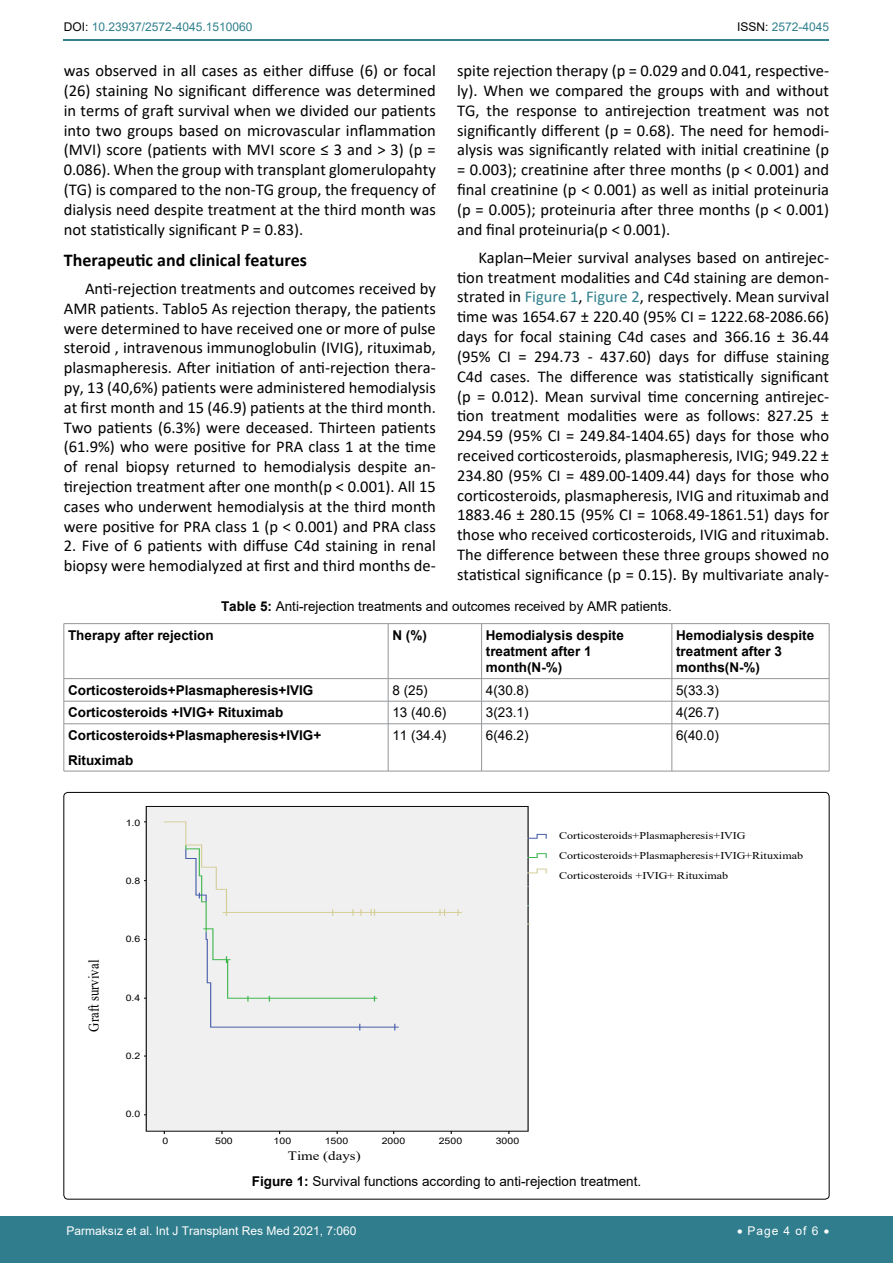
<style>
.page{position:relative;width:893px;height:1263px;background:#fff}
.page>*{position:absolute;margin:0;border:0;box-sizing:border-box;transform-origin:0 0}
.t1{font:700 18px "Calibri";color:#000}
.t2{font:16.5px/19.8px "Calibri";color:#000;text-align:justify}
.t3{font:15px "Times New Roman";color:#010101;scale:.85 1}
.t4{font:700 13.5px/16.2px "Arial";color:#000}
.t5{font:13.5px "Arial";color:#000}
.t6{font:12.75px "Times New Roman";color:#010101;scale:1.18 1}
.t7{font:12px "Arial";color:#fff}
.t8{font:12px "Arial";color:#30808d}
.t9{font:10.35px/19.8px "Times New Roman";color:#010101;scale:1.17 1}
.t10{font:9px "Arial";color:#000;scale:1.17 1}
.s1{color:#000}
.s2{color:#30808d}
.s3{font-weight:700}
</style>
<div class="page">
<hr style="left:64px;top:40px;width:765px;height:1px;background:#30808d">
<div style="left:0;top:1217px;width:893px;height:46px;background:#307d8d"></div>
<hr style="left:64px;top:623px;width:324px;height:1px;background:#939598">
<hr style="left:64px;top:624px;width:1px;height:54px;background:#939598">
<hr style="left:388px;top:623px;width:94px;height:1px;background:#939598">
<hr style="left:388px;top:624px;width:1px;height:54px;background:#939598">
<hr style="left:482px;top:623px;width:190px;height:1px;background:#939598">
<hr style="left:481px;top:624px;width:1px;height:54px;background:#939598">
<hr style="left:672px;top:623px;width:157px;height:1px;background:#939598">
<hr style="left:672px;top:624px;width:1px;height:54px;background:#939598">
<hr style="left:829px;top:624px;width:1px;height:54px;background:#939598">
<hr style="left:64px;top:678px;width:324px;height:1px;background:#939598">
<hr style="left:388px;top:678px;width:94px;height:1px;background:#939598">
<hr style="left:482px;top:678px;width:190px;height:1px;background:#939598">
<hr style="left:672px;top:678px;width:157px;height:1px;background:#939598">
<hr style="left:64px;top:701px;width:324px;height:1px;background:#939598">
<svg style="left:64px;top:679px;width:1px;height:44px"></svg>
<hr style="left:388px;top:701px;width:94px;height:1px;background:#939598">
<svg style="left:388px;top:679px;width:1px;height:44px"></svg>
<hr style="left:482px;top:701px;width:190px;height:1px;background:#939598">
<svg style="left:481px;top:679px;width:1px;height:44px"></svg>
<hr style="left:672px;top:701px;width:157px;height:1px;background:#939598">
<svg style="left:672px;top:679px;width:1px;height:44px"></svg>
<svg style="left:829px;top:679px;width:1px;height:45px"></svg>
<hr style="left:64px;top:723px;width:324px;height:1px;background:#939598">
<hr style="left:64px;top:724px;width:1px;height:47px;background:#939598">
<hr style="left:388px;top:723px;width:94px;height:1px;background:#939598">
<hr style="left:388px;top:724px;width:1px;height:47px;background:#939598">
<hr style="left:482px;top:723px;width:190px;height:1px;background:#939598">
<hr style="left:481px;top:724px;width:1px;height:47px;background:#939598">
<hr style="left:672px;top:723px;width:157px;height:1px;background:#939598">
<hr style="left:672px;top:724px;width:1px;height:47px;background:#939598">
<hr style="left:829px;top:724px;width:1px;height:47px;background:#939598">
<hr style="left:64px;top:771px;width:324px;height:1px;background:#939598">
<hr style="left:388px;top:771px;width:94px;height:1px;background:#939598">
<hr style="left:482px;top:771px;width:190px;height:1px;background:#939598">
<hr style="left:672px;top:771px;width:157px;height:1px;background:#939598">
<img style="left:144px;top:806px;width:403px;height:328px">
<p class="t8" style="left:64px;top:19px;width:190px"><span class="s1">DOI:</span> 10.23937/2572-4045.1510060</p>
<p class="t8" style="left:737px;top:19px;width:94px"><span class="s1">ISSN:</span> 2572-4045</p>
<p class="t2" style="left:457px;top:60px;width:374px">spite rejection therapy (p = 0.029 and 0.041, respective&shy;ly). When we compared the groups with and without TG, the response to antirejection treatment was not significantly different (p = 0.68). The need for hemodi&shy;alysis was significantly related with initial creatinine (p = 0.003); creatinine after three months (p &lt; 0.001) and final creatinine (p &lt; 0.001) as well as initial proteinuria (p = 0.005); proteinuria after three months (p &lt; 0.001) and final proteinuria(p &lt; 0.001).</p>
<p class="t2" style="left:457px;top:247px;width:374px;text-indent:21px">Kaplan–Meier survival analyses based on antirejec&shy;tion treatment modalities and C4d staining are demon&shy;strated in <span class="s2">Figure 1</span>, <span class="s2">Figure 2</span>, respectively. Mean survival time was 1654.67 ± 220.40 (95% CI = 1222.68-2086.66) days for focal staining C4d cases and 366.16 ± 36.44 (95% CI = 294.73 - 437.60) days for diffuse staining C4d cases. The difference was statistically significant (p = 0.012). Mean survival time concerning antirejec&shy;tion treatment modalities were as follows: 827.25 ± 294.59 (95% CI = 249.84-1404.65) days for those who received corticosteroids, plasmapheresis, IVIG; 949.22 ± 234.80 (95% CI = 489.00-1409.44) days for those who corticosteroids, plasmapheresis, IVIG and rituximab and 1883.46 ± 280.15 (95% CI = 1068.49-1861.51) days for those who received corticosteroids, IVIG and rituximab.<br>The difference between these three groups showed no statistical significance (p = 0.15). By multivariate analy-</p>
<p class="t2" style="left:64px;top:60px;width:374px">was observed in all cases as either diffuse (6) or focal (26) staining No significant difference was determined in terms of graft survival when we divided our patients into two groups based on microvascular inflammation (MVI) score (patients with MVI score ≤ 3 and &gt; 3) (p = 0.086). When the group with transplant glomerulopahty (TG) is compared to the non-TG group, the frequency of dialysis need despite treatment at the third month was not statistically significant P = 0.83).</p>
<p class="t1" style="left:64px;top:247px;width:245px">Therapeutic and clinical features</p>
<p class="t2" style="left:64px;top:278px;width:374px;text-indent:21px">Anti-rejection treatments and outcomes received by AMR patients. Tablo5 As rejection therapy, the patients were determined to have received one or more of pulse steroid , intravenous immunoglobulin (IVIG), rituximab, plasmapheresis. After initiation of anti-rejection thera&shy;py, 13 (40,6%) patients were administered hemodialysis at first month and 15 (46.9) patients at the third month.<br>Two patients (6.3%) were deceased. Thirteen patients (61.9%) who were positive for PRA class 1 at the time of renal biopsy returned to hemodialysis despite an&shy;tirejection treatment after one month(p &lt; 0.001). All 15 cases who underwent hemodialysis at the third month were positive for PRA class 1 (p &lt; 0.001) and PRA class</p>
<p class="t2" style="left:64px;top:535px;width:374px">2. Five of 6 patients with diffuse C4d staining in renal biopsy were hemodialyzed at first and third months de-</p>
<p class="t5" style="left:221px;top:597px;width:452px"><span class="s3">Table 5:</span> Anti-rejection treatments and outcomes received by AMR patients.</p>
<p class="t4" style="left:68px;top:627px;width:147px">Therapy after rejection</p>
<p class="t4" style="left:392px;top:627px;width:36px">N (%)</p>
<p class="t4" style="left:486px;top:627px;width:140px">Hemodialysis despite treatment after 1 month(N-%)</p>
<p class="t4" style="left:676px;top:627px;width:140px">Hemodialysis despite treatment after 3 months(N-%)</p>
<p class="t4" style="left:68px;top:682px;width:247px">Corticosteroids+Plasmapheresis+IVIG</p>
<p class="t5" style="left:392px;top:681px;width:37px">8 (25)</p>
<p class="t5" style="left:486px;top:681px;width:44px">4(30.8)</p>
<p class="t5" style="left:676px;top:681px;width:44px">5(33.3)</p>
<p class="t4" style="left:68px;top:705px;width:217px">Corticosteroids +IVIG+ Rituximab</p>
<p class="t5" style="left:392px;top:703px;width:56px">13 (40.6)</p>
<p class="t5" style="left:486px;top:703px;width:44px">3(23.1)</p>
<p class="t5" style="left:676px;top:703px;width:44px">4(26.7)</p>
<p class="t4" style="left:68px;top:723px;width:255px;line-height:24.8px">Corticosteroids+Plasmapheresis+IVIG+<br>Rituximab</p>
<p class="t5" style="left:392px;top:726px;width:56px">11 (34.4)</p>
<p class="t5" style="left:486px;top:726px;width:44px">6(46.2)</p>
<p class="t5" style="left:676px;top:726px;width:44px">6(40.0)</p>
<p class="t3" style="left:83px;top:1031px;width:86px;rotate:-90deg">Graft survival</p>
<p class="t10" style="left:126px;top:817px;width:14px">1.0</p>
<p class="t10" style="left:126px;top:875px;width:14px">0.8</p>
<p class="t10" style="left:126px;top:933px;width:14px">0.6</p>
<p class="t10" style="left:126px;top:991px;width:14px">0.4</p>
<p class="t10" style="left:126px;top:1049px;width:14px">0.2</p>
<p class="t10" style="left:126px;top:1108px;width:14px">0.0</p>
<p class="t9" style="left:559px;top:825px;width:210px">Corticosteroids+Plasmapheresis+IVIG<br>Corticosteroids+Plasmapheresis+IVIG+Rituximab<br>Corticosteroids +IVIG+ Rituximab</p>
<p class="t10" style="left:163px;top:1135px;width:6px">0</p>
<p class="t10" style="left:215px;top:1135px;width:16px">500</p>
<p class="t10" style="left:274px;top:1135px;width:16px">100</p>
<p class="t10" style="left:325px;top:1135px;width:21px">1500</p>
<p class="t10" style="left:382px;top:1135px;width:21px">2000</p>
<p class="t10" style="left:439px;top:1135px;width:21px">2500</p>
<p class="t10" style="left:496px;top:1135px;width:21px">3000</p>
<p class="t5" style="left:252px;top:1172px;width:391px"><span class="s3">Figure 1:</span> Survival functions according to anti-rejection treatment.</p>
<p class="t6" style="left:288px;top:1146px;width:63px">Time (days)</p>
<p class="t7" style="left:66px;top:1223px;width:292px">Parmaksız et al. Int J Transplant Res Med 2021, 7:060</p>
<p class="t7" style="left:737px;top:1223px;width:94px">• Page 4 of 6 •</p>
</div>
